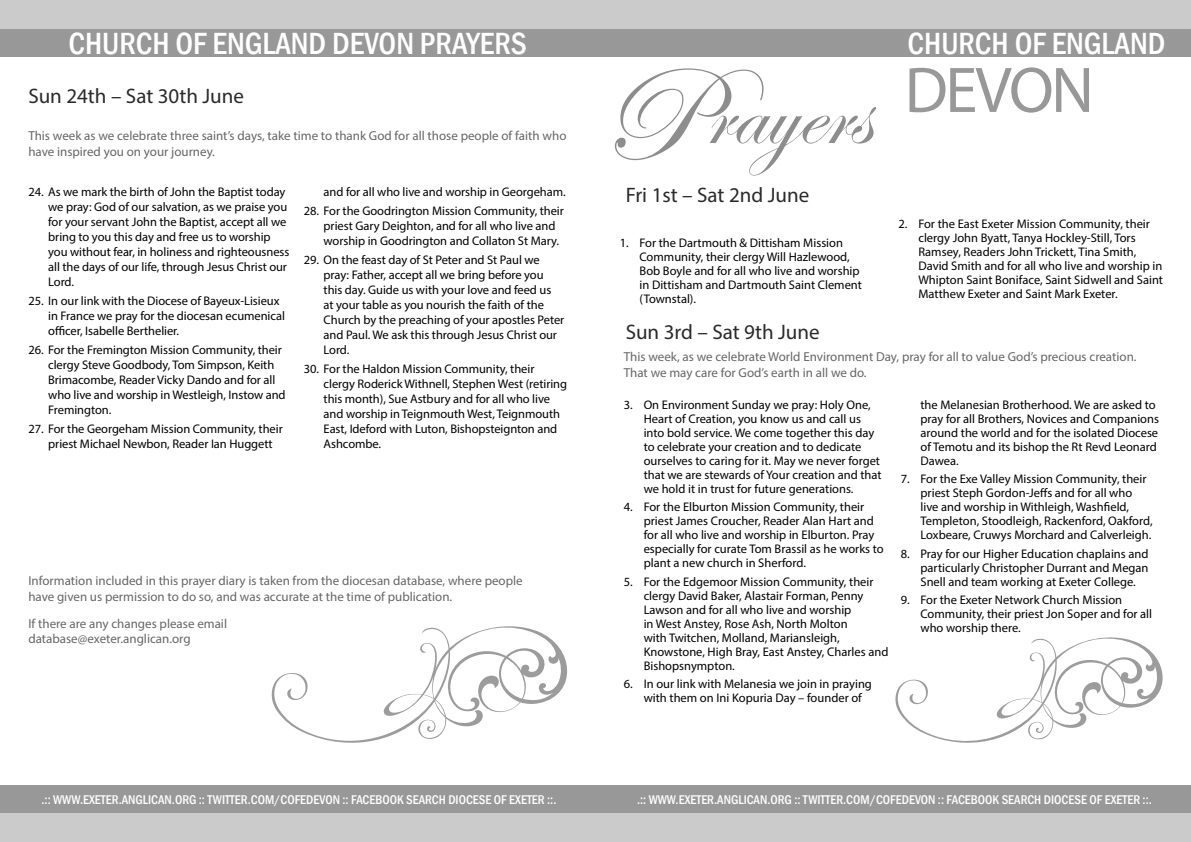
<style>
.page{position:relative;width:1191px;height:842px;background:#fff}
.page>*{position:absolute;margin:0;border:0;box-sizing:border-box;transform-origin:0 0}
.t1{font:101px "Edwardian Script ITC";color:#8d8d8d}
.t2{font:65px "Myriad Pro";letter-spacing:-.04em;color:#989898}
.t3{font:500 condensed 31.5px "Franklin Gothic";color:#fff}
.DateHeading{font:21px "Myriad Pro";color:#2a2a2a}
.WeekDescriptor{font:13px/15.6px "Myriad Pro";color:#666}
.PDDisclaimer{font:13px/15.6px "Myriad Pro";color:#666}
.PageDescriptor{font:500 condensed 13px "Franklin Gothic";color:#fff}
.t4{font:12.5px/14px "Myriad Pro";letter-spacing:-.005em;color:#000}
.s1{font-size:135px}
</style>
<div class="page">
<div style="left:595px;top:28px;width:596px;height:29px;background:#989898"></div>
<div style="left:595px;top:0;width:596px;height:28px;background:#cbcbcb"></div>
<div style="left:595px;top:785px;width:596px;height:29px;background:#989898"></div>
<div style="left:595px;top:814px;width:596px;height:28px;background:#cbcbcb"></div>
<svg style="left:895px;top:637px;width:268px;height:106px"></svg>
<div style="left:0;top:28px;width:595px;height:29px;background:#989898"></div>
<div style="left:0;top:0;width:595px;height:28px;background:#cbcbcb"></div>
<div style="left:0;top:785px;width:595px;height:29px;background:#989898"></div>
<div style="left:0;top:814px;width:595px;height:28px;background:#cbcbcb"></div>
<svg style="left:271px;top:626px;width:297px;height:117px"></svg>
<svg style="left:387px;top:652px;width:62px;height:64px"></svg>
<svg style="left:500px;top:649px;width:39px;height:50px"></svg>
<p class="t3" style="left:68px;top:23px;width:460px">CHURCH OF ENGLAND DEVON PRAYERS</p>
<p class="DateHeading" style="left:28px;top:83px;width:217px">Sun 24th – Sat 30th June</p>
<p class="WeekDescriptor" style="left:28px;top:128px;width:539px">This week as we celebrate three saint’s days, take time to thank God for all those people of faith who have inspired you on your journey.</p>
<p class="t4" style="left:48px;top:184px;width:243px;line-height:15px;text-indent:-20px">24. As we mark the birth of John the Baptist today we pray: God of our salvation, as we praise you for your servant John the Baptist, accept all we bring to you this day and free us to worship you without fear, in holiness and righteousness all the days of our life, through Jesus Christ our Lord.</p>
<p class="t4" style="left:48px;top:293px;width:238px;line-height:15px;text-indent:-20px">25. In our link with the Diocese of Bayeux-Lisieux in France we pray for the diocesan ecumenical officer, Isabelle Berthelier.</p>
<p class="t4" style="left:48px;top:342px;width:239px;line-height:15px;text-indent:-20px">26. For the Fremington Mission Community, their clergy Steve Goodbody, Tom Simpson, Keith Brimacombe, Reader Vicky Dando and for all who live and worship in Westleigh, Instow and Fremington.</p>
<p class="t4" style="left:48px;top:421px;width:236px;line-height:15px;text-indent:-20px">27. For the Georgeham Mission Community, their priest Michael Newbon, Reader Ian Huggett</p>
<p class="t4" style="left:323px;top:184px;width:244px">and for all who live and worship in Georgeham.</p>
<p class="t4" style="left:323px;top:203px;width:242px;line-height:15px;text-indent:-20px">28. For the Goodrington Mission Community, their priest Gary Deighton, and for all who live and worship in Goodrington and Collaton St Mary.</p>
<p class="t4" style="left:323px;top:252px;width:242px;line-height:15px;text-indent:-20px">29. On the feast day of St Peter and St Paul we pray: Father, accept all we bring before you this day. Guide us with your love and feed us at your table as you nourish the faith of the Church by the preaching of your apostles Peter and Paul. We ask this through Jesus Christ our Lord.</p>
<p class="t4" style="left:323px;top:361px;width:245px;line-height:15px;text-indent:-20px">30. For the Haldon Mission Community, their clergy Roderick Withnell, Stephen West (retiring this month), Sue Astbury and for all who live and worship in Teignmouth West, Teignmouth East, Ideford with Luton, Bishopsteignton and Ashcombe.</p>
<p class="PDDisclaimer" style="left:28px;top:573px;width:496px">Information included in this prayer diary is taken from the diocesan database, where people have given us permission to do so, and was accurate at the time of publication.</p>
<p class="PDDisclaimer" style="left:28px;top:615px;width:200px">If there are any changes please email database@exeter.anglican.org</p>
<p class="PageDescriptor" style="left:42px;top:791px;width:516px">.:: WWW.EXETER.ANGLICAN.ORG :: TWITTER.COM/COFEDEVON :: FACEBOOK SEARCH DIOCESE OF EXETER ::.</p>
<p class="t1" style="left:599px;top:56px;width:272px"><span class="s1">P</span>rayers</p>
<p class="DateHeading" style="left:625px;top:182px;width:185px">Fri 1st – Sat 2nd June</p>
<p class="t4" style="left:639px;top:236px;width:224px;text-indent:-20px">1. For the Dartmouth &amp; Dittisham Mission Community, their clergy Will Hazlewood, Bob Boyle and for all who live and worship in Dittisham and Dartmouth Saint Clement (Townstal).</p>
<p class="DateHeading" style="left:625px;top:319px;width:195px">Sun 3rd – Sat 9th June</p>
<p class="t3" style="left:907px;top:23px;width:259px">CHURCH OF ENGLAND</p>
<p class="t2" style="left:904px;top:50px;width:191px">DEVON</p>
<p class="t4" style="left:918px;top:216px;width:246px;text-indent:-20px">2. For the East Exeter Mission Community, their clergy John Byatt, Tanya Hockley-Still, Tors Ramsey, Readers John Trickett, Tina Smith, David Smith and for all who live and worship in Whipton Saint Boniface, Saint Sidwell and Saint Matthew Exeter and Saint Mark Exeter.</p>
<p class="WeekDescriptor" style="left:624px;top:349px;width:514px">This week, as we celebrate World Environment Day, pray for all to value God’s precious creation.<br>That we may care for God’s earth in all we do.</p>
<p class="t4" style="left:643px;top:398px;width:239px;text-indent:-20px">3. On Environment Sunday we pray: Holy One, Heart of Creation, you know us and call us into bold service. We come together this day to celebrate your creation and to dedicate ourselves to caring for it. May we never forget that we are stewards of Your creation and that we hold it in trust for future generations.</p>
<p class="t4" style="left:643px;top:500px;width:242px;text-indent:-20px">4. For the Elburton Mission Community, their priest James Croucher, Reader Alan Hart and for all who live and worship in Elburton. Pray especially for curate Tom Brassil as he works to plant a new church in Sherford.</p>
<p class="t4" style="left:643px;top:574px;width:246px;text-indent:-20px">5. For the Edgemoor Mission Community, their clergy David Baker, Alastair Forman, Penny Lawson and for all who live and worship<br>in West Anstey, Rose Ash, North Molton<br>with Twitchen, Molland, Mariansleigh, Knowstone, High Bray, East Anstey, Charles and Bishopsnympton.</p>
<p class="t4" style="left:643px;top:676px;width:230px;text-indent:-20px">6. In our link with Melanesia we join in praying with them on Ini Kopuria Day – founder of</p>
<p class="t4" style="left:920px;top:398px;width:240px">the Melanesian Brotherhood. We are asked to pray for all Brothers, Novices and Companions around the world and for the isolated Diocese of Temotu and its bishop the Rt Revd Leonard Dawea.</p>
<p class="t4" style="left:920px;top:472px;width:234px;text-indent:-20px">7. For the Exe Valley Mission Community, their priest Steph Gordon-Jeffs and for all who live and worship in Withleigh, Washfield, Templeton, Stoodleigh, Rackenford, Oakford, Loxbeare, Cruwys Morchard and Calverleigh.</p>
<p class="t4" style="left:920px;top:546px;width:229px;text-align:justify;text-indent:-20px">8. Pray for our Higher Education chaplains and particularly Christopher Durrant and Megan Snell and team working at Exeter College.</p>
<p class="t4" style="left:920px;top:592px;width:233px;text-indent:-20px">9. For the Exeter Network Church Mission<br>Community, their priest Jon Soper and for all who worship there.</p>
<p class="PageDescriptor" style="left:637px;top:791px;width:516px">.:: WWW.EXETER.ANGLICAN.ORG :: TWITTER.COM/COFEDEVON :: FACEBOOK SEARCH DIOCESE OF EXETER ::.</p>
</div>
